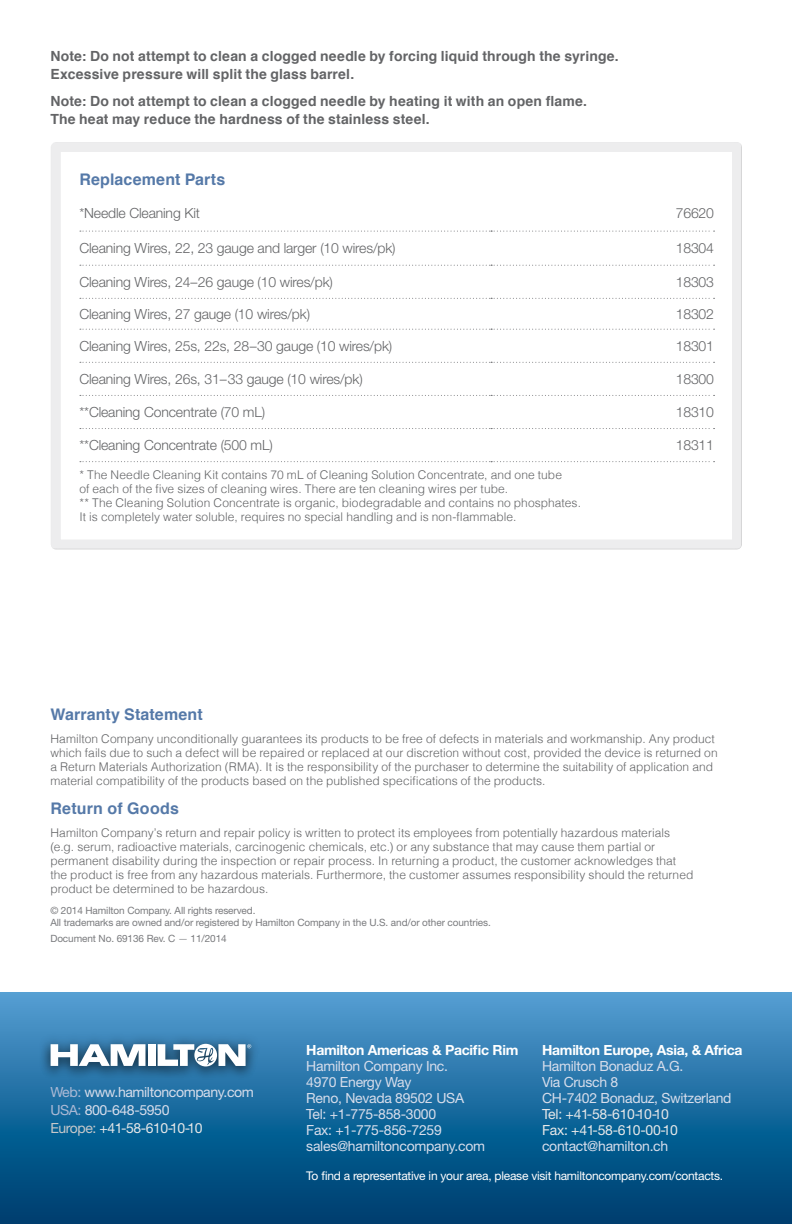
<style>
.page{position:relative;width:792px;height:1224px;background:#fff}
.page>*{position:absolute;margin:0;border:0;box-sizing:border-box;transform-origin:0 0}
.t1{font:700 16px "Helvetica";letter-spacing:.01em;color:#5579a8}
.t2{font:300 14px "Helvetica Neue LT Pro";letter-spacing:-.01em;color:#636466}
.t3{font:14px/16px "Helvetica Neue LT Pro";letter-spacing:-.02em;color:#d7ddeb}
.t4{font:700 14px/18px "Helvetica";letter-spacing:.01em;color:#636466}
.t5{font:700 14px "Helvetica Neue LT Pro";letter-spacing:-.02em;color:#fff}
.t6{font:14px/16px "Helvetica Neue LT Pro";letter-spacing:-.02em;color:#e6e7e8}
.t7{font:300 12px/14px "Helvetica";letter-spacing:.005em;color:#636466}
.t8{font:12px "Helvetica Neue LT Pro";letter-spacing:-.02em;color:#fff}
.t9{font:10px/12px "Helvetica Neue LT Pro";letter-spacing:-.01em;color:#797a7d}
.s1{font-weight:300}
.s2{color:#abb9d5}
.s3{color:#c7c8ca}
.s4{color:#e6e7e8}
</style>
<div class="page">
<svg style="left:0;top:993px;width:792px;height:231px;background:#1b699d"></svg>
<div style="left:41px;top:1039px;width:220px;height:42px;background:#2976aa"></div>
<div style="left:38px;top:1031px;width:225px;height:48px;background:#000;opacity:.4"></div>
<div style="left:148px;top:1044px;width:7px;height:22px;background:#fff"></div>
<svg style="left:51px;top:1044px;width:94px;height:22px;background:#afc2d0"></svg>
<svg style="left:158px;top:1044px;width:93px;height:22px;background:#aabecc"></svg>
<div style="left:49px;top:140px;width:694px;height:411px;background:#000;opacity:.75"></div>
<svg style="left:79px;top:162px;width:635px;height:368px"></svg>
<svg style="left:80px;top:428px;width:635px;height:1px"></svg>
<svg style="left:80px;top:461px;width:635px;height:1px"></svg>
<svg style="left:80px;top:231px;width:635px;height:1px"></svg>
<svg style="left:80px;top:265px;width:635px;height:1px"></svg>
<svg style="left:80px;top:298px;width:635px;height:1px"></svg>
<svg style="left:80px;top:329px;width:635px;height:1px"></svg>
<svg style="left:80px;top:395px;width:635px;height:1px"></svg>
<svg style="left:80px;top:362px;width:635px;height:1px"></svg>
<p class="t4" style="left:50px;top:47px;width:570px">Note: Do not attempt to clean a clogged needle by forcing liquid through the syringe.<br>Excessive pressure will split the glass barrel.</p>
<p class="t4" style="left:50px;top:92px;width:538px">Note: Do not attempt to clean a clogged needle by heating it with an open flame.<br>The heat may reduce the hardness of the stainless steel.</p>
<h1 class="t1" style="left:79px;top:166px;width:147px">Replacement Parts</h1>
<p class="t2" style="left:79px;top:205px;width:122px">*Needle Cleaning Kit</p>
<p class="t2" style="left:676px;top:205px;width:40px">76620</p>
<p class="t2" style="left:79px;top:240px;width:318px">Cleaning Wires, 22, 23 gauge and larger (10 wires/pk)</p>
<p class="t2" style="left:676px;top:240px;width:40px">18304</p>
<p class="t2" style="left:79px;top:273px;width:255px">Cleaning Wires, 24–26 gauge (10 wires/pk)</p>
<p class="t2" style="left:676px;top:273px;width:40px">18303</p>
<p class="t2" style="left:79px;top:305px;width:232px">Cleaning Wires, 27 gauge (10 wires/pk)</p>
<p class="t2" style="left:676px;top:305px;width:40px">18302</p>
<p class="t2" style="left:79px;top:337px;width:314px">Cleaning Wires, 25s, 22s, 28–30 gauge (10 wires/pk)</p>
<p class="t2" style="left:676px;top:337px;width:40px">18301</p>
<p class="t2" style="left:79px;top:370px;width:285px">Cleaning Wires, 26s, 31–33 gauge (10 wires/pk)</p>
<p class="t2" style="left:676px;top:370px;width:40px">18300</p>
<p class="t2" style="left:79px;top:403px;width:187px">**Cleaning Concentrate (70 mL)</p>
<p class="t2" style="left:676px;top:403px;width:40px">18310</p>
<p class="t2" style="left:79px;top:437px;width:195px">**Cleaning Concentrate (500 mL)</p>
<p class="t2" style="left:676px;top:437px;width:40px">18311</p>
<p class="t7" style="left:79px;top:467px;width:503px">* The Needle Cleaning Kit contains 70 mL of Cleaning Solution Concentrate, and one tube<br>of each of the five sizes of cleaning wires. There are ten cleaning wires per tube.<br>** The Cleaning Solution Concentrate is organic, biodegradable and contains no phosphates.<br>It is completely water soluble, requires no special handling and is non-flammable.</p>
<h1 class="t1" style="left:50px;top:701px;width:154px">Warranty Statement</h1>
<p class="t7" style="left:50px;top:731px;width:669px">Hamilton Company unconditionally guarantees its products to be free of defects in materials and workmanship. Any product which fails due to such a defect will be repaired or replaced at our discretion without cost, provided the device is returned on a Return Materials Authorization (RMA). It is the responsibility of the purchaser to determine the suitability of application and material compatibility of the products based on the published specifications of the products.</p>
<h1 class="t1" style="left:50px;top:795px;width:130px">Return of Goods</h1>
<p class="t7" style="left:50px;top:825px;width:645px">Hamilton Company’s return and repair policy is written to protect its employees from potentially hazardous materials (e.g. serum, radioactive materials, carcinogenic chemicals, etc.) or any substance that may cause them partial or permanent disability during the inspection or repair process. In returning a product, the customer acknowledges that the product is free from any hazardous materials. Furthermore, the customer assumes responsibility should the returned product be determined to be hazardous.</p>
<p class="t9" style="left:50px;top:904px;width:442px">© 2014 Hamilton Company. All rights reserved.<br>All trademarks are owned and/or registered by Hamilton Company in the U.S. and/or other countries.</p>
<p class="t9" style="left:50px;top:933px;width:178px">Document No. 69136 Rev. C <span class="s1">—</span> 11/2014</p>
<p class="t3" style="left:50px;top:1082px;width:205px;line-height:18px"><span class="s2">Web:</span> www.hamiltoncompany.com<br><span class="s2">USA:</span> 800-648-5950<br><span class="s3">Europe:</span> <span class="s4">+41-58-610-10-10</span></p>
<p class="t5" style="left:306px;top:1041px;width:214px">Hamilton Americas &amp; Pacific Rim</p>
<p class="t3" style="left:306px;top:1058px;width:180px">Hamilton Company Inc.<br>4970 Energy Way<br>Reno, Nevada 89502 USA<br>Tel: +1-775-858-3000<br>Fax: +1-775-856-7259 sales@hamiltoncompany.com</p>
<p class="t5" style="left:542px;top:1041px;width:202px">Hamilton Europe, Asia, &amp; Africa</p>
<p class="t3" style="left:542px;top:1058px;width:191px">Hamilton Bonaduz A.G.<br>Via Crusch 8<br>CH-7402 Bonaduz, Switzerland</p>
<p class="t6" style="left:542px;top:1106px;width:137px">Tel: +41-58-610-10-10<br>Fax: +41-58-610-00-10</p>
<p class="t3" style="left:542px;top:1138px;width:128px">contact@hamilton.ch</p>
<p class="t8" style="left:306px;top:1168px;width:418px">To find a representative in your area, please visit hamiltoncompany.com/contacts.</p>
</div>
